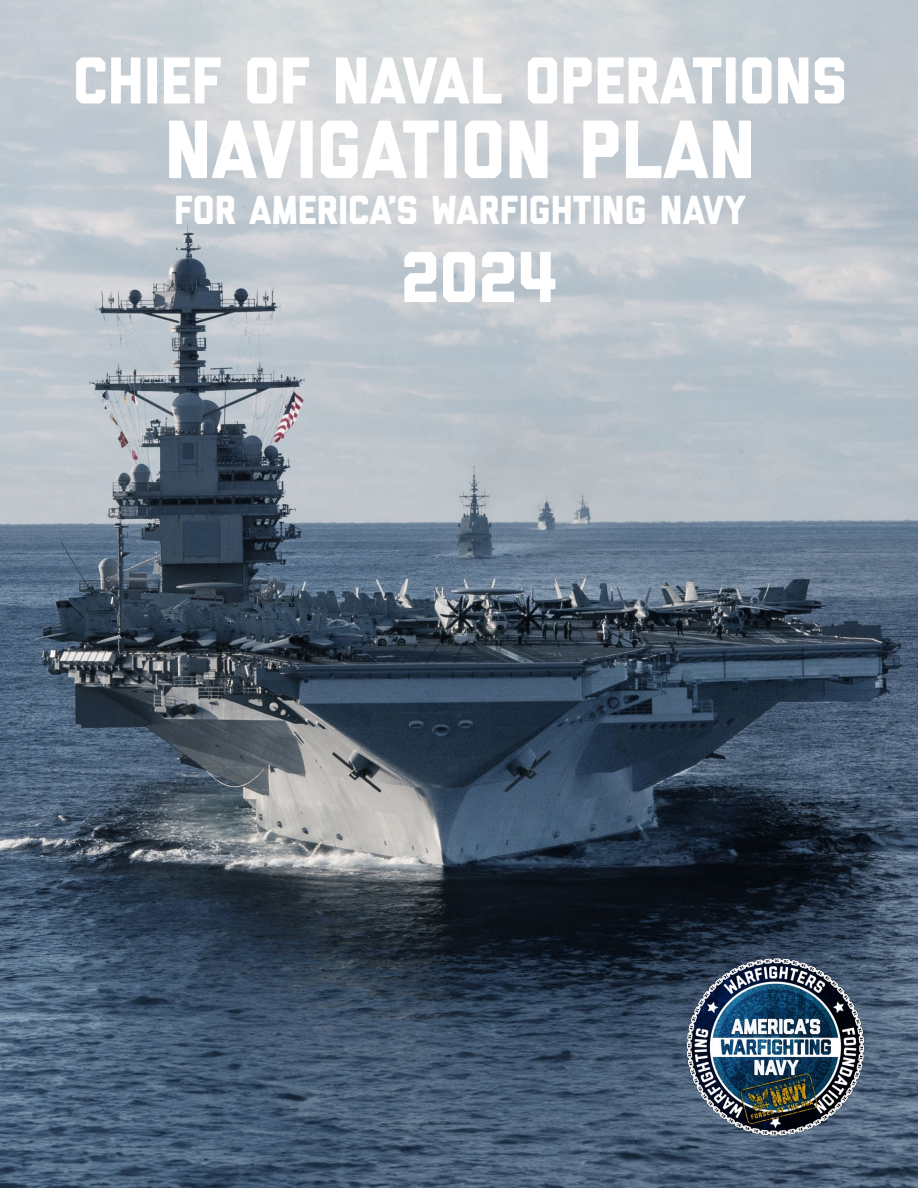
<style>
.page{position:relative;width:918px;height:1188px;background:#fff}
.page>*{position:absolute;margin:0;border:0;box-sizing:border-box;transform-origin:0 0}
.t1{font:800 82.5px "Liberator";color:#fff}
.t2{font:800 72px "Liberator";color:#fff}
.t3{font:800 66px "Liberator";color:#fff}
.t4{font:800 40.5px "Liberator";color:#fff}
</style>
<div class="page">
<img style="left:0;top:0;width:918px;height:1188px">
<img style="left:674px;top:948px;width:197px;height:207px">
<h3 class="t3" style="left:73px;top:57px;width:776px">CHIEF OF NAVAL OPERATIONS</h3>
<h1 class="t1" style="left:165px;top:120px;width:592px">NAVIGATION PLAN</h1>
<p class="t4" style="left:174px;top:196px;width:573px">FOR AMERICA’S WARFIGHTING NAVY</p>
<h2 class="t2" style="left:401px;top:252px;width:158px">2024</h2>
</div>
